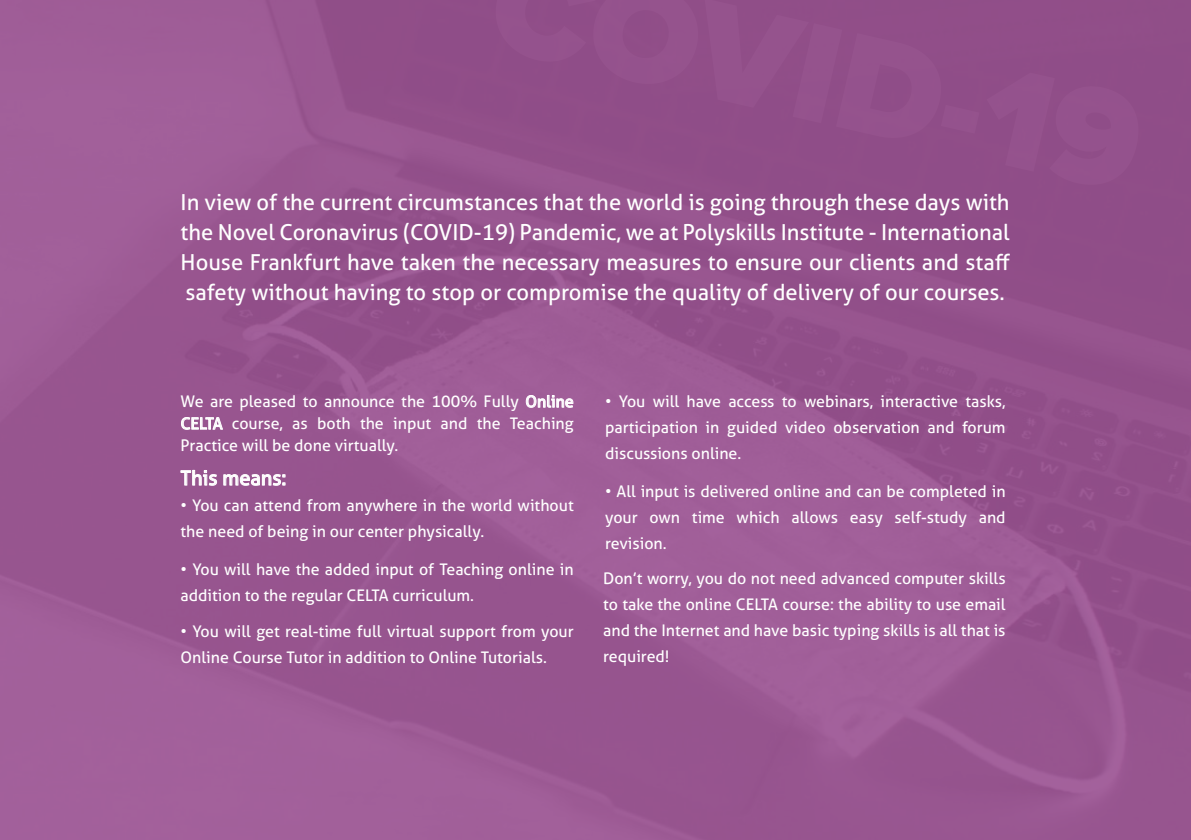
<style>
.page{position:relative;width:1191px;height:840px;background:#fff}
.page>*{position:absolute;margin:0;border:0;box-sizing:border-box;transform-origin:0 0}
.t1{font:22px/30px "Aller";color:#fff;text-align:justify}
.t2{font:20px "Aller";color:#fff}
.t3{font:16px/26px "Aller";color:#fff;text-align:justify}
</style>
<div class="page">
<div style="left:0;top:0;width:1191px;height:839px;background:#97558f"></div>
<svg style="left:526px;top:395px;width:47px;height:13px"></svg>
<svg style="left:181px;top:417px;width:42px;height:13px"></svg>
<svg style="left:180px;top:470px;width:37px;height:16px"></svg>
<svg style="left:223px;top:474px;width:63px;height:12px"></svg>
<p class="t1" style="left:181px;top:187px;width:831px">In view of the current circumstances that the world is going through these days with the Novel Coronavirus (COVID-19) Pandemic, we at Polyskills Institute - International House Frankfurt have taken the necessary measures to ensure our clients and staff safety without having to stop or compromise the quality of delivery of our courses.</p>
<p class="t3" style="left:181px;top:390px;width:395px;line-height:22px">We are pleased to announce the 100% Fully Online CELTA course, as both the input and the Teaching Practice will be done virtually.</p>
<p class="t3" style="left:605px;top:388px;width:402px">• You will have access to webinars, interactive tasks, participation in guided video observation and forum discussions online.</p>
<p class="t3" style="left:605px;top:478px;width:402px">• All input is delivered online and can be completed in your own time which allows easy self-study and revision.</p>
<p class="t3" style="left:603px;top:565px;width:404px">Don’t worry, you do not need advanced computer skills to take the online CELTA course: the ability to use email and the Internet and have basic typing skills is all that is required!</p>
<p class="t2" style="left:181px;top:466px;width:107px">This means:</p>
<p class="t3" style="left:181px;top:492px;width:395px">• You can attend from anywhere in the world without the need of being in our center physically.</p>
<p class="t3" style="left:181px;top:556px;width:395px">• You will have the added input of Teaching online in addition to the regular CELTA curriculum.</p>
<p class="t3" style="left:181px;top:618px;width:395px">• You will get real-time full virtual support from your<br>Online Course Tutor in addition to Online Tutorials.</p>
</div>
